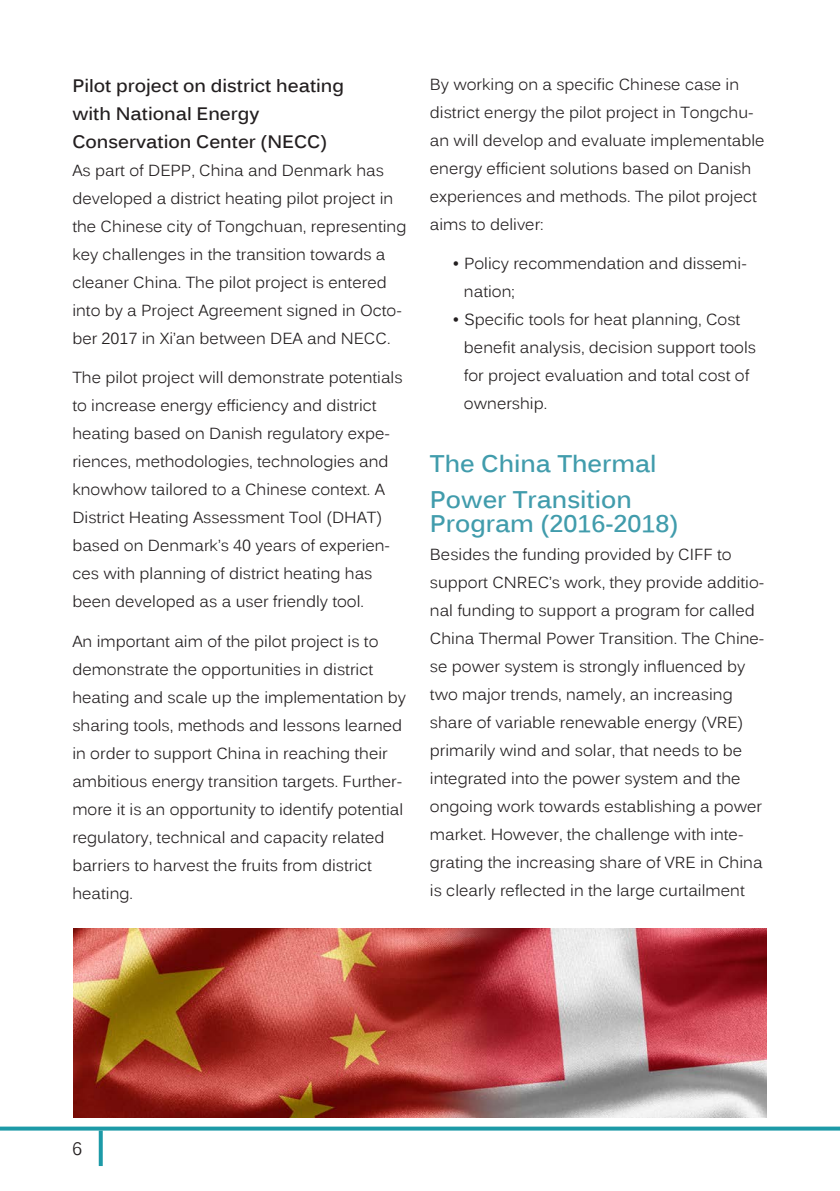
<style>
.page{position:relative;width:840px;height:1191px;background:#fff}
.page>*{position:absolute;margin:0;border:0;box-sizing:border-box;transform-origin:0 0}
.t1{font:700 24px "Kalinga";color:#419cac}
.t2{font:700 18px "Kalinga";color:#231f20}
.t3{font:18px "Kalinga";color:#231f20}
.t4{font:16px/28px "Kalinga";color:#231f20}
</style>
<div class="page">
<svg style="left:0;top:1126px;width:839px;height:4px;fill:#1d9aa7"></svg>
<svg style="left:99px;top:1130px;width:4px;height:36px"></svg>
<img style="left:74px;top:928px;width:691px;height:189px">
<p class="t2" style="left:72px;top:73px;width:273px">Pilot project on district heating</p>
<p class="t2" style="left:72px;top:101px;width:188px">with National Energy</p>
<p class="t2" style="left:72px;top:129px;width:256px">Conservation Center (NECC)</p>
<p class="t4" style="left:72px;top:158px;width:335px">As part of DEPP, China and Denmark has developed a district heating pilot project in the Chinese city of Tongchuan, representing key challenges in the transition towards a cleaner China. The pilot project is entered into by a Project Agreement signed in Octo&shy;ber 2017 in Xi’an between DEA and NECC.</p>
<p class="t4" style="left:72px;top:365px;width:331px">The pilot project will demonstrate potentials to increase energy efficiency and district heating based on Danish regulatory expe&shy;riences, methodologies, technologies and knowhow tailored to a Chinese context. A District Heating Assessment Tool (DHAT) based on Denmark’s 40 years of experien&shy;ces with planning of district heating has been developed as a user friendly tool.</p>
<p class="t4" style="left:72px;top:628px;width:335px">An important aim of the pilot project is to demonstrate the opportunities in district heating and scale up the implementation by sharing tools, methods and lessons learned in order to support China in reaching their ambitious energy transition targets. Further&shy;more it is an opportunity to identify potential regulatory, technical and capacity related barriers to harvest the fruits from district heating.</p>
<p class="t4" style="left:429px;top:72px;width:336px">By working on a specific Chinese case in district energy the pilot project in Tongchu&shy;an will develop and evaluate implementable energy efficient solutions based on Danish experiences and methods. The pilot project aims to deliver:</p>
<p class="t4" style="left:463px;top:251px;width:284px;text-indent:-11px">• Policy recommendation and dissemi&shy;nation;</p>
<p class="t4" style="left:463px;top:307px;width:293px;text-indent:-11px">• Specific tools for heat planning, Cost benefit analysis, decision support tools for project evaluation and total cost of ownership.</p>
<p class="t1" style="left:429px;top:448px;width:228px">The China Thermal</p>
<p class="t1" style="left:429px;top:483px;width:203px">Power Transition</p>
<p class="t1" style="left:429px;top:507px;width:250px">Program (2016-2018)</p>
<p class="t4" style="left:429px;top:542px;width:336px">Besides the funding provided by CIFF to support CNREC’s work, they provide additio&shy;nal funding to support a program for called China Thermal Power Transition. The Chine&shy;se power system is strongly influenced by two major trends, namely, an increasing share of variable renewable energy (VRE) primarily wind and solar, that needs to be integrated into the power system and the ongoing work towards establishing a power market. However, the challenge with inte&shy;grating the increasing share of VRE in China is clearly reflected in the large curtailment</p>
<p class="t3" style="left:72px;top:1136px;width:12px">6</p>
</div>
